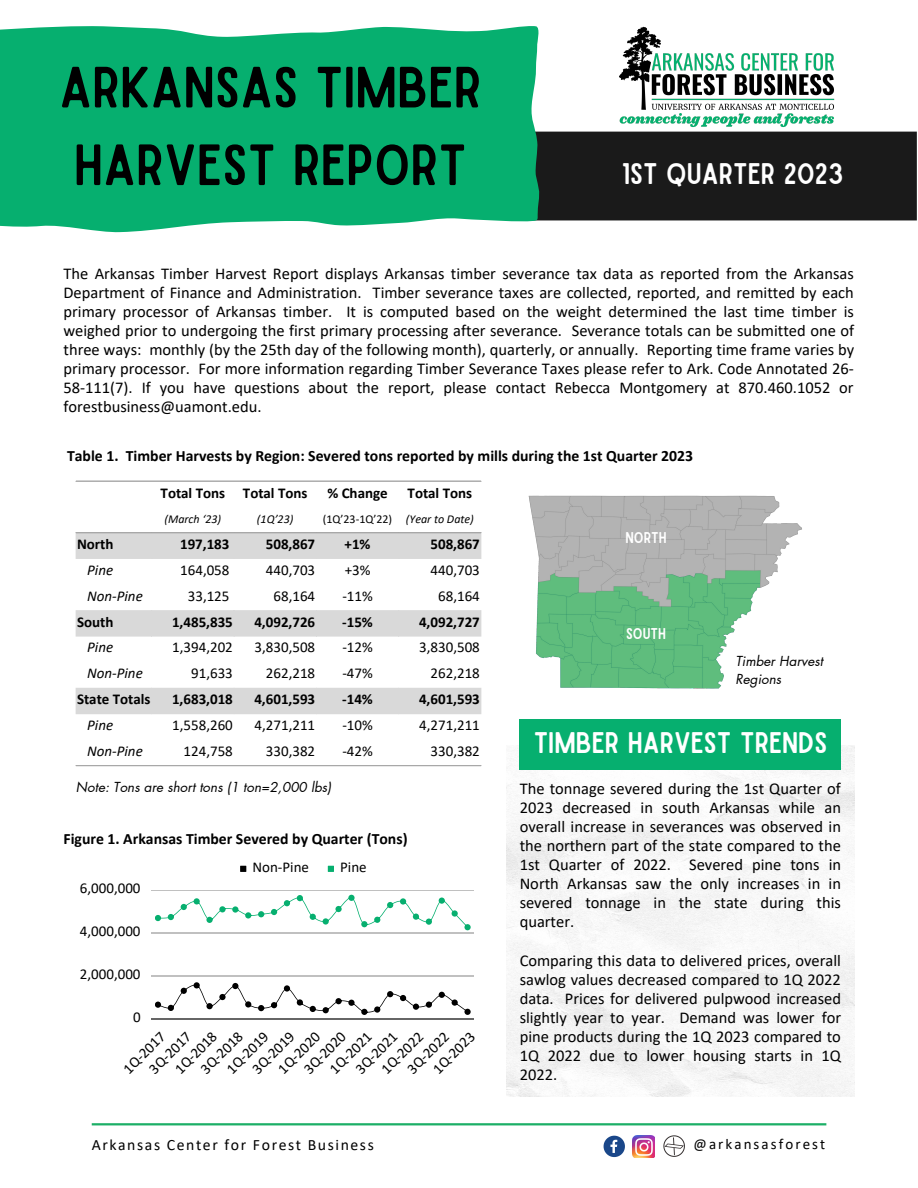
<style>
.page{position:relative;width:918px;height:1188px;background:#fff}
.page>*{position:absolute;margin:0;border:0;box-sizing:border-box;transform-origin:0 0}
.t1{font:55.5px/77.7px "Sailors";color:#000}
.t2{font:28.5px "Sailors";color:#fff}
.t3{font:16.5px/19px "Calibri";color:#000;text-align:justify}
.t4{font:700 15.75px "Calibri";color:#000}
.t5{font:15.75px "Calibri";letter-spacing:.1em;color:#000}
.t6{font:15px "Calibri";color:#000}
.t7{font:700 15px "Calibri";color:#000}
.t8{font:italic 15px "Calibri";color:#000}
.t9{font:15px "Calibri";letter-spacing:.14em;color:#000}
.t10{font:14.85px "Sailors";color:#fff}
.t11{font:italic 13.5px/18px "Futura LT Pro";color:#000}
.t12{font:italic 12px "Calibri";color:#000}
.t13{font:12px "Calibri";color:#000}
</style>
<div class="page">
<div style="left:541px;top:132px;width:376px;height:88px;background:#1a1a1a"></div>
<svg style="left:0;top:26px;width:541px;height:207px;background:#16b378"></svg>
<img style="left:506px;top:745px;width:348px;height:351px">
<div style="left:520px;top:719px;width:321px;height:51px;background:#06af6f"></div>
<img style="left:528px;top:495px;width:274px;height:194px">
<svg style="left:76px;top:533px;width:405px;height:181px"></svg>
<hr style="left:76px;top:480px;width:405px;height:2px;background:#a6a6a6">
<hr style="left:76px;top:532px;width:405px;height:1px;background:#a6a6a6">
<hr style="left:76px;top:765px;width:405px;height:1px;background:#a6a6a6">
<hr style="left:92px;top:1123px;width:734px;height:2px;background:#1caf66">
<svg style="left:240px;top:866px;width:6px;height:6px"></svg>
<svg style="left:328px;top:866px;width:6px;height:6px"></svg>
<hr style="left:152px;top:890px;width:322px;height:1px;background:#000">
<hr style="left:152px;top:933px;width:322px;height:1px;background:#000">
<hr style="left:152px;top:976px;width:322px;height:1px;background:#000">
<hr style="left:152px;top:1019px;width:322px;height:1px;background:#000">
<svg style="left:155px;top:982px;width:316px;height:33px"></svg>
<svg style="left:155px;top:895px;width:316px;height:35px"></svg>
<svg style="left:663px;top:1135px;width:22px;height:22px"></svg>
<svg style="left:604px;top:1136px;width:21px;height:21px"></svg>
<img style="left:633px;top:1136px;width:21px;height:21px">
<img style="left:619px;top:26px;width:216px;height:101px">
<p class="t1" style="left:59px;top:51px;width:424px">ARKANSAS TIMBER<br>HARVEST REPORT</p>
<p class="t2" style="left:622px;top:163px;width:223px">1ST QUARTER 2023</p>
<p class="t3" style="left:64px;top:265px;width:792px">The Arkansas Timber Harvest Report displays Arkansas timber severance tax data as reported from the Arkansas Department of Finance and Administration. Timber severance taxes are collected, reported, and remitted by each primary processor of Arkansas timber. It is computed based on the weight determined the last time timber is weighed prior to undergoing the first primary processing after severance. Severance totals can be submitted one of three ways: monthly (by the 25th day of the following month), quarterly, or annually. Reporting time frame varies by primary processor. For more information regarding Timber Severance Taxes please refer to Ark. Code Annotated 26- 58-111(7). If you have questions about the report, please contact Rebecca Montgomery at 870.460.1052 or forestbusiness@uamont.edu.</p>
<p class="t4" style="left:67px;top:449px;width:628px">Table 1. Timber Harvests by Region: Severed tons reported by mills during the 1st Quarter 2023</p>
<p class="t7" style="left:161px;top:486px;width:66px">Total Tons</p>
<p class="t7" style="left:243px;top:486px;width:66px">Total Tons</p>
<p class="t7" style="left:327px;top:486px;width:62px">% Change</p>
<p class="t7" style="left:408px;top:486px;width:66px">Total Tons</p>
<p class="t12" style="left:164px;top:514px;width:58px">(March ‘23)</p>
<p class="t12" style="left:257px;top:514px;width:38px">(1Q’23)</p>
<p class="t13" style="left:323px;top:514px;width:71px">(1Q’23-1Q’22)</p>
<p class="t12" style="left:406px;top:514px;width:69px">(Year to Date)</p>
<p class="t7" style="left:77px;top:538px;width:38px">North</p>
<p class="t7" style="left:180px;top:538px;width:51px">197,183</p>
<p class="t7" style="left:266px;top:538px;width:51px">508,867</p>
<p class="t7" style="left:345px;top:538px;width:27px">+1%</p>
<p class="t7" style="left:431px;top:538px;width:51px">508,867</p>
<p class="t8" style="left:87px;top:564px;width:28px">Pine</p>
<p class="t6" style="left:180px;top:564px;width:51px">164,058</p>
<p class="t6" style="left:266px;top:564px;width:51px">440,703</p>
<p class="t6" style="left:345px;top:564px;width:27px">+3%</p>
<p class="t6" style="left:431px;top:564px;width:51px">440,703</p>
<p class="t8" style="left:87px;top:589px;width:57px">Non-Pine</p>
<p class="t6" style="left:188px;top:589px;width:43px">33,125</p>
<p class="t6" style="left:274px;top:589px;width:43px">68,164</p>
<p class="t6" style="left:342px;top:589px;width:32px">-11%</p>
<p class="t6" style="left:438px;top:589px;width:43px">68,164</p>
<p class="t7" style="left:77px;top:615px;width:38px">South</p>
<p class="t7" style="left:172px;top:615px;width:62px">1,485,835</p>
<p class="t7" style="left:254px;top:615px;width:62px">4,092,726</p>
<p class="t7" style="left:342px;top:615px;width:32px">-15%</p>
<p class="t7" style="left:419px;top:615px;width:62px">4,092,727</p>
<p class="t8" style="left:87px;top:641px;width:28px">Pine</p>
<p class="t6" style="left:172px;top:641px;width:62px">1,394,202</p>
<p class="t6" style="left:255px;top:641px;width:62px">3,830,508</p>
<p class="t6" style="left:342px;top:641px;width:32px">-12%</p>
<p class="t6" style="left:419px;top:641px;width:62px">3,830,508</p>
<p class="t8" style="left:87px;top:667px;width:57px">Non-Pine</p>
<p class="t6" style="left:191px;top:667px;width:43px">91,633</p>
<p class="t6" style="left:266px;top:667px;width:51px">262,218</p>
<p class="t6" style="left:342px;top:667px;width:32px">-47%</p>
<p class="t6" style="left:431px;top:667px;width:51px">262,218</p>
<p class="t7" style="left:77px;top:693px;width:75px">State Totals</p>
<p class="t7" style="left:172px;top:693px;width:62px">1,683,018</p>
<p class="t7" style="left:254px;top:693px;width:62px">4,601,593</p>
<p class="t7" style="left:342px;top:693px;width:32px">-14%</p>
<p class="t7" style="left:419px;top:693px;width:62px">4,601,593</p>
<p class="t8" style="left:87px;top:719px;width:28px">Pine</p>
<p class="t6" style="left:172px;top:719px;width:62px">1,558,260</p>
<p class="t6" style="left:255px;top:719px;width:62px">4,271,211</p>
<p class="t6" style="left:342px;top:719px;width:32px">-10%</p>
<p class="t6" style="left:419px;top:719px;width:62px">4,271,211</p>
<p class="t8" style="left:87px;top:745px;width:57px">Non-Pine</p>
<p class="t6" style="left:184px;top:745px;width:51px">124,758</p>
<p class="t6" style="left:266px;top:745px;width:51px">330,382</p>
<p class="t6" style="left:342px;top:745px;width:32px">-42%</p>
<p class="t6" style="left:431px;top:745px;width:51px">330,382</p>
<p class="t11" style="left:76px;top:779px;width:257px">Note: Tons are short tons (1 ton=2,000 lbs)</p>
<p class="t4" style="left:64px;top:832px;width:346px">Figure 1. Arkansas Timber Severed by Quarter (Tons)</p>
<p class="t6" style="left:80px;top:882px;width:62px">6,000,000</p>
<p class="t6" style="left:80px;top:925px;width:62px">4,000,000</p>
<p class="t6" style="left:80px;top:968px;width:62px">2,000,000</p>
<p class="t6" style="left:133px;top:1011px;width:9px">0</p>
<p class="t6" style="left:253px;top:861px;width:58px">Non-Pine</p>
<p class="t6" style="left:340px;top:861px;width:28px">Pine</p>
<p class="t6" style="left:276px;top:1067px;width:54px;rotate:-45deg">1Q-2020</p>
<p class="t6" style="left:302px;top:1067px;width:54px;rotate:-45deg">3Q-2020</p>
<p class="t6" style="left:173px;top:1067px;width:54px;rotate:-45deg">1Q-2018</p>
<p class="t6" style="left:199px;top:1067px;width:54px;rotate:-45deg">3Q-2018</p>
<p class="t6" style="left:224px;top:1067px;width:54px;rotate:-45deg">1Q-2019</p>
<p class="t6" style="left:250px;top:1067px;width:54px;rotate:-45deg">3Q-2019</p>
<p class="t6" style="left:379px;top:1067px;width:54px;rotate:-45deg">1Q-2022</p>
<p class="t6" style="left:405px;top:1067px;width:54px;rotate:-45deg">3Q-2022</p>
<p class="t6" style="left:121px;top:1067px;width:54px;rotate:-45deg">1Q-2017</p>
<p class="t6" style="left:147px;top:1067px;width:54px;rotate:-45deg">3Q-2017</p>
<p class="t6" style="left:328px;top:1067px;width:54px;rotate:-45deg">1Q-2021</p>
<p class="t6" style="left:353px;top:1067px;width:54px;rotate:-45deg">3Q-2021</p>
<p class="t6" style="left:431px;top:1067px;width:54px;rotate:-45deg">1Q-2023</p>
<p class="t5" style="left:92px;top:1138px;width:284px">Arkansas Center for Forest Business</p>
<p class="t10" style="left:625px;top:532px;width:43px">NORTH</p>
<p class="t10" style="left:626px;top:628px;width:41px">SOUTH</p>
<p class="t11" style="left:736px;top:653px;width:89px">Timber Harvest<br>Regions</p>
<p class="t2" style="left:534px;top:732px;width:295px">TIMBER HARVEST TRENDS</p>
<p class="t3" style="left:520px;top:780px;width:323px">The tonnage severed during the 1st Quarter of 2023 decreased in south Arkansas while an overall increase in severances was observed in the northern part of the state compared to the 1st Quarter of 2022. Severed pine tons in North Arkansas saw the only increases in in severed tonnage in the state during this quarter.</p>
<p class="t3" style="left:520px;top:952px;width:323px">Comparing this data to delivered prices, overall sawlog values decreased compared to 1Q 2022 data. Prices for delivered pulpwood increased slightly year to year. Demand was lower for pine products during the 1Q 2023 compared to 1Q 2022 due to lower housing starts in 1Q 2022.</p>
<p class="t9" style="left:694px;top:1138px;width:133px">@arkansasforest</p>
</div>
